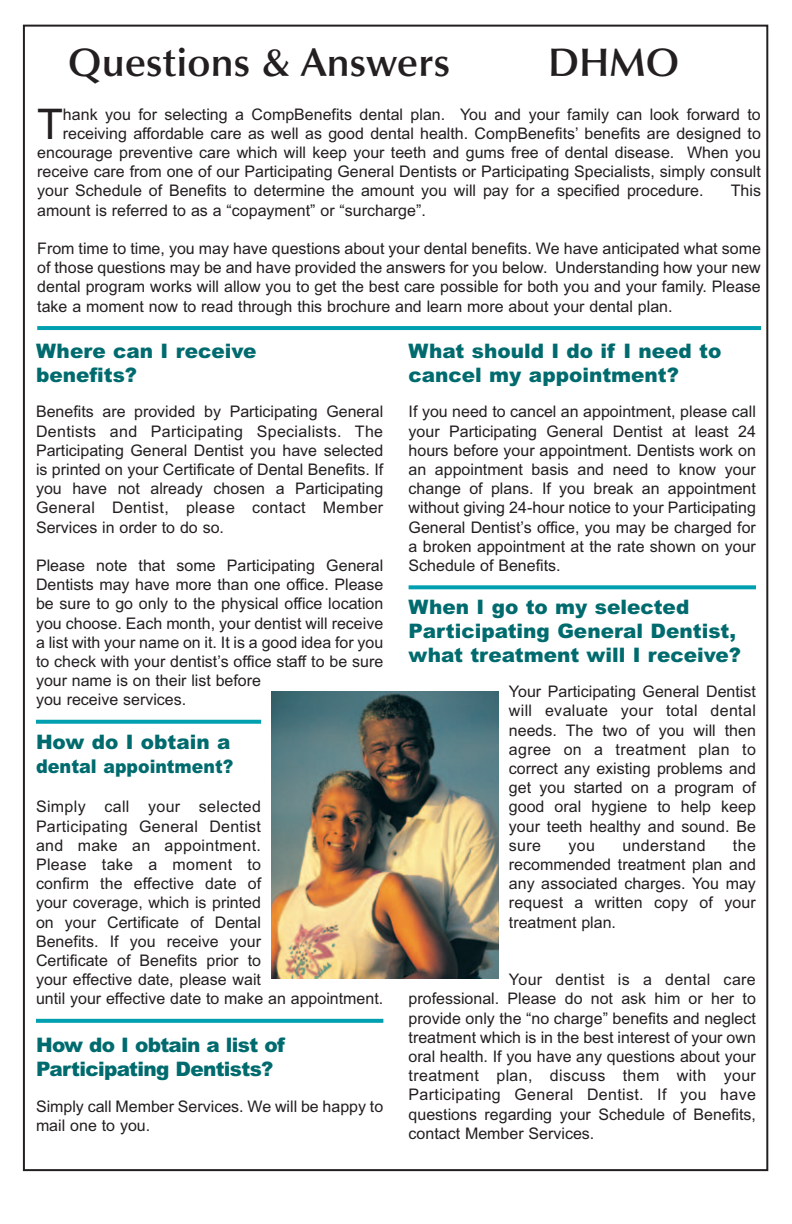
<style>
.page{position:relative;width:792px;height:1224px;background:#fff}
.page>*{position:absolute;margin:0;border:0;box-sizing:border-box;transform-origin:0 0}
.t1{font:42.4px "Arial";color:#231f20}
.t2{font:600 40px "Optima";color:#231f20}
.t3{font:900 20px/24px "Arial";color:#006b6e}
.t4{font:900 20px/24px "Arial";letter-spacing:-.035em;color:#006b6e}
.t5{font:900 18.6px "Arial";color:#006b6e;scale:.93 1}
.t6{font:16px/19.2px "Arial";color:#231f20;text-align:justify}
.t7{font:16px "Arial";letter-spacing:.02em;color:#231f20}
.s1{font-size:19px}
</style>
<div class="page">
<svg style="left:36px;top:720px;width:225px;height:4px"></svg>
<svg style="left:36px;top:1019px;width:347px;height:4px"></svg>
<svg style="left:409px;top:585px;width:347px;height:4px"></svg>
<hr style="left:37px;top:326px;width:724px;height:4px;background:#00a0b0">
<img style="left:271px;top:691px;width:228px;height:288px">
<h2 class="t2" style="left:68px;top:48px;width:384px">Questions &amp; Answers</h2>
<h2 class="t2" style="left:548px;top:48px;width:133px">DHMO</h2>
<h1 class="t1" style="left:37px;top:108px;width:27px">T</h1>
<p class="t6" style="left:63px;top:106px;width:699px">hank you for selecting a CompBenefits dental plan. You and your family can look forward to</p>
<p class="t6" style="left:63px;top:125px;width:699px">receiving affordable care as well as good dental health. CompBenefits’ benefits are designed to</p>
<p class="t6" style="left:37px;top:144px;width:725px">encourage preventive care which will keep your teeth and gums free of dental disease. When you</p>
<p class="t6" style="left:37px;top:164px;width:725px">receive care from one of our Participating General Dentists or Participating Specialists, simply consult</p>
<p class="t6" style="left:37px;top:183px;width:668px">your Schedule of Benefits to determine the amount you will pay for a specified procedure.</p>
<p class="t6" style="left:731px;top:183px;width:32px">This</p>
<p class="t6" style="left:37px;top:202px;width:390px">amount is referred to as a “copayment” or “surcharge”.</p>
<p class="t6" style="left:37px;top:240px;width:725px">From time to time, you may have questions about your dental benefits. We have anticipated what some of those questions may be and have provided the answers for you below. Understanding how your new dental program works will allow you to get the best care possible for both you and your family. Please take a moment now to read through this brochure and learn more about your dental plan.</p>
<p class="t3" style="left:36px;top:341px;width:222px">Where can I receive benefits?</p>
<p class="t6" style="left:36px;top:404px;width:349px">Benefits are provided by Participating General Dentists and Participating Specialists. The Participating General Dentist you have selected is printed on your Certificate of Dental Benefits. If you have not already chosen a Participating General Dentist, please contact Member Services in order to do so.</p>
<p class="t6" style="left:36px;top:557px;width:349px;text-align:left">Please note that some Participating General Dentists may have more than one office. Please be sure to go only to the physical office location you choose. Each month, your dentist will receive a list with your name on it. It is a good idea for you to check with your dentist’s office staff to be sure your name is on their list before<br>you receive services.</p>
<p class="t3" style="left:36px;top:731px;width:196px">How do I obtain a</p>
<p class="t5" style="left:36px;top:759px;width:214px"><span class="s1">dental</span> appointment?</p>
<p class="t6" style="left:36px;top:799px;width:349px;text-align:left">Simply call your selected<br>Participating General Dentist<br>and make an appointment.<br>Please take a moment to<br>confirm the effective date of<br>your coverage, which is printed<br>on your Certificate of Dental<br>Benefits. If you receive your<br>Certificate of Benefits prior to<br>your effective date, please wait<br>until your effective date to make an appointment.</p>
<p class="t4" style="left:36px;top:1035px;width:250px">How do I obtain a list of<br>Participating Dentists?</p>
<p class="t6" style="left:36px;top:1098px;width:349px">Simply call Member Services. We will be happy to mail one to you.</p>
<p class="t3" style="left:409px;top:341px;width:314px">What should I do if I need to cancel my appointment?</p>
<p class="t6" style="left:409px;top:404px;width:349px">If you need to cancel an appointment, please call your Participating General Dentist at least 24 hours before your appointment. Dentists work on an appointment basis and need to know your change of plans. If you break an appointment without giving 24-hour notice to your Participating General Dentist’s office, you may be charged for a broken appointment at the rate shown on your Schedule of Benefits.</p>
<p class="t3" style="left:409px;top:597px;width:334px">When I go to my selected<br>Participating General Dentist, what treatment will I receive?</p>
<p class="t6" style="left:509px;top:683px;width:249px">Your Participating General Dentist will evaluate your total dental needs. The two of you will then agree on a treatment plan to correct any existing problems and get you started on a program of good oral hygiene to help keep your teeth healthy and sound. Be sure</p>
<p class="t6" style="left:509px;top:837px;width:249px;text-indent:224px">the recommended treatment plan and any associated charges. You may request a written copy of your treatment plan.</p>
<p class="t6" style="left:568px;top:837px;width:28px">you</p>
<p class="t7" style="left:622px;top:839px;width:85px">understand</p>
<p class="t6" style="left:409px;top:971px;width:349px;text-indent:100px">Your dentist is a dental care professional. Please do not ask him or her to provide only the “no charge” benefits and neglect treatment which is in the best interest of your own oral health. If you have any questions about your treatment plan, discuss them with your Participating General Dentist. If you have questions regarding your Schedule of Benefits, contact Member Services.</p>
</div>
